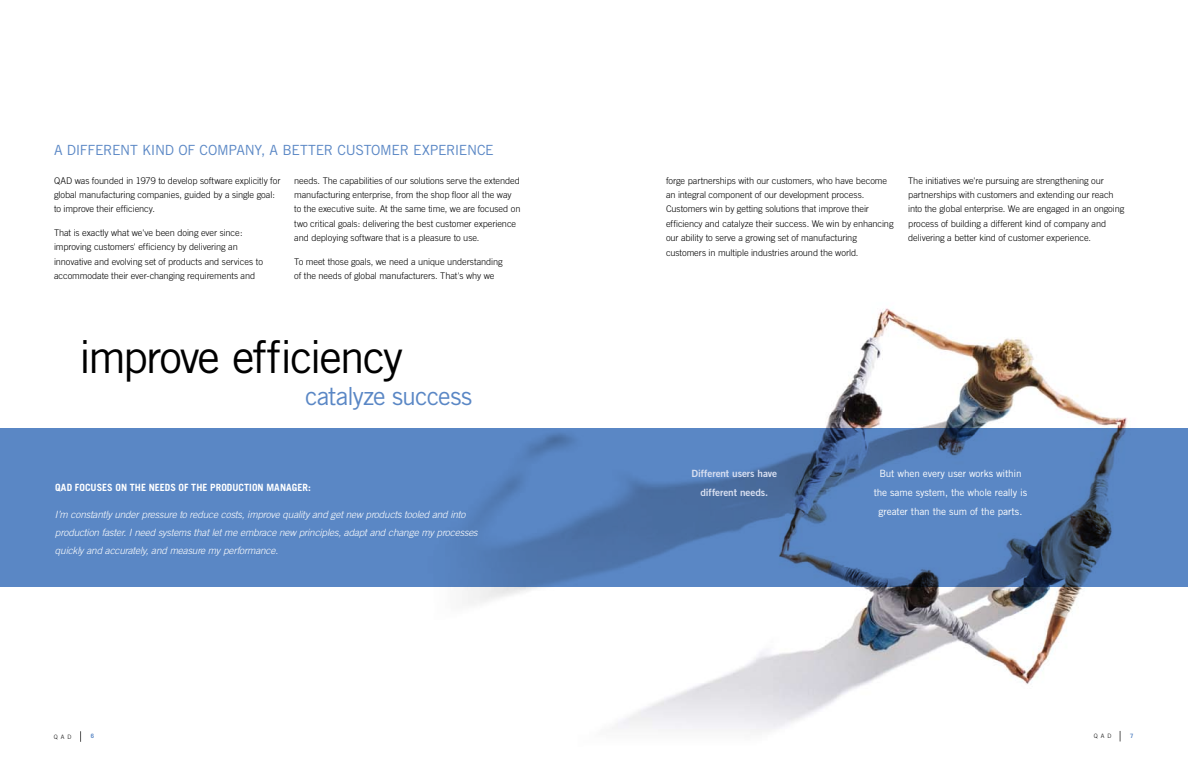
<style>
.page{position:relative;width:1188px;height:774px;background:#fff}
.page>*{position:absolute;margin:0;border:0;box-sizing:border-box;transform-origin:0 0}
.t1{font:45px "Trade Gothic";letter-spacing:-.05em;color:#000}
.t2{font:25px "Trade Gothic";letter-spacing:-.04em;color:#5a87c5}
.t3{font:14px "Trade Gothic";letter-spacing:-.025em;color:#5a87c5}
.t4{font:italic 300 10px/18px "Trade Gothic";letter-spacing:-.015em;color:#fff}
.t5{font:10px/19px "Trade Gothic";letter-spacing:-.015em;color:#fff;text-align:center}
.t6{font:700 10px "Trade Gothic";letter-spacing:.005em;color:#fff}
.t7{font:10px/19px "Trade Gothic Bold Two";letter-spacing:-.005em;color:#d8dff1;text-align:center}
.t8{font:300 9.2px/14.4px "Trade Gothic";letter-spacing:-.01em;color:#000}
.t9{font:300 6px "Trade Gothic";letter-spacing:.5em;color:#000}
.t10{font:700 6px "Trade Gothic";color:#5a87c5}
</style>
<div class="page">
<img style="left:465px;top:308px;width:663px;height:434px">
<svg style="left:594px;top:428px;width:594px;height:159px;background:#527ab2"></svg>
<div style="left:0;top:428px;width:594px;height:159px;background:#5a87c5"></div>
<h3 class="t3" style="left:54px;top:141px;width:441px">A DIFFERENT KIND OF COMPANY, A BETTER CUSTOMER EXPERIENCE</h3>
<p class="t8" style="left:54px;top:173px;width:228px">QAD was founded in 1979 to develop software explicitly for global manufacturing companies, guided by a single goal: to improve their efficiency.</p>
<p class="t8" style="left:54px;top:225px;width:210px">That is exactly what we've been doing ever since: improving customers' efficiency by delivering an innovative and evolving set of products and services to accommodate their ever-changing requirements and</p>
<p class="t8" style="left:294px;top:173px;width:228px">needs. The capabilities of our solutions serve the extended manufacturing enterprise, from the shop floor all the way to the executive suite. At the same time, we are focused on two critical goals: delivering the best customer experience and deploying software that is a pleasure to use.</p>
<p class="t8" style="left:294px;top:254px;width:210px">To meet those goals, we need a unique understanding of the needs of global manufacturers. That's why we</p>
<h1 class="t1" style="left:79px;top:330px;width:326px">improve efficiency</h1>
<h2 class="t2" style="left:305px;top:381px;width:169px">catalyze success</h2>
<p class="t6" style="left:55px;top:482px;width:37px">QAD FOCUSES</p>
<p class="t6" style="left:116px;top:482px;width:40px">ON THE NEEDS</p>
<p class="t6" style="left:179px;top:482px;width:134px">OF THE PRODUCTION MANAGER:</p>
<p class="t4" style="left:55px;top:506px;width:424px">I’m constantly under pressure to reduce costs, improve quality and get new products tooled and into production faster. I need systems that let me embrace new principles, adapt and change my processes quickly and accurately, and measure my performance.</p>
<p class="t8" style="left:666px;top:173px;width:229px">forge partnerships with our customers, who have become an integral component of our development process.<br>Customers win by getting solutions that improve their efficiency and catalyze their success. We win by enhancing our ability to serve a growing set of manufacturing customers in multiple industries around the world.</p>
<p class="t8" style="left:908px;top:173px;width:218px">The initiatives we're pursuing are strengthening our partnerships with customers and extending our reach into the global enterprise. We are engaged in an ongoing process of building a different kind of company and delivering a better kind of customer experience.</p>
<p class="t7" style="left:692px;top:464px;width:87px">Different users have different needs.</p>
<p class="t5" style="left:874px;top:464px;width:155px">But when every user works within the same system, the whole really is greater than the sum of the parts.</p>
<p class="t9" style="left:54px;top:733px;width:19px">QAD</p>
<p class="t10" style="left:91px;top:732px;width:5px">6</p>
<p class="t9" style="left:1094px;top:732px;width:19px">QAD</p>
<p class="t10" style="left:1130px;top:732px;width:5px">7</p>
</div>
